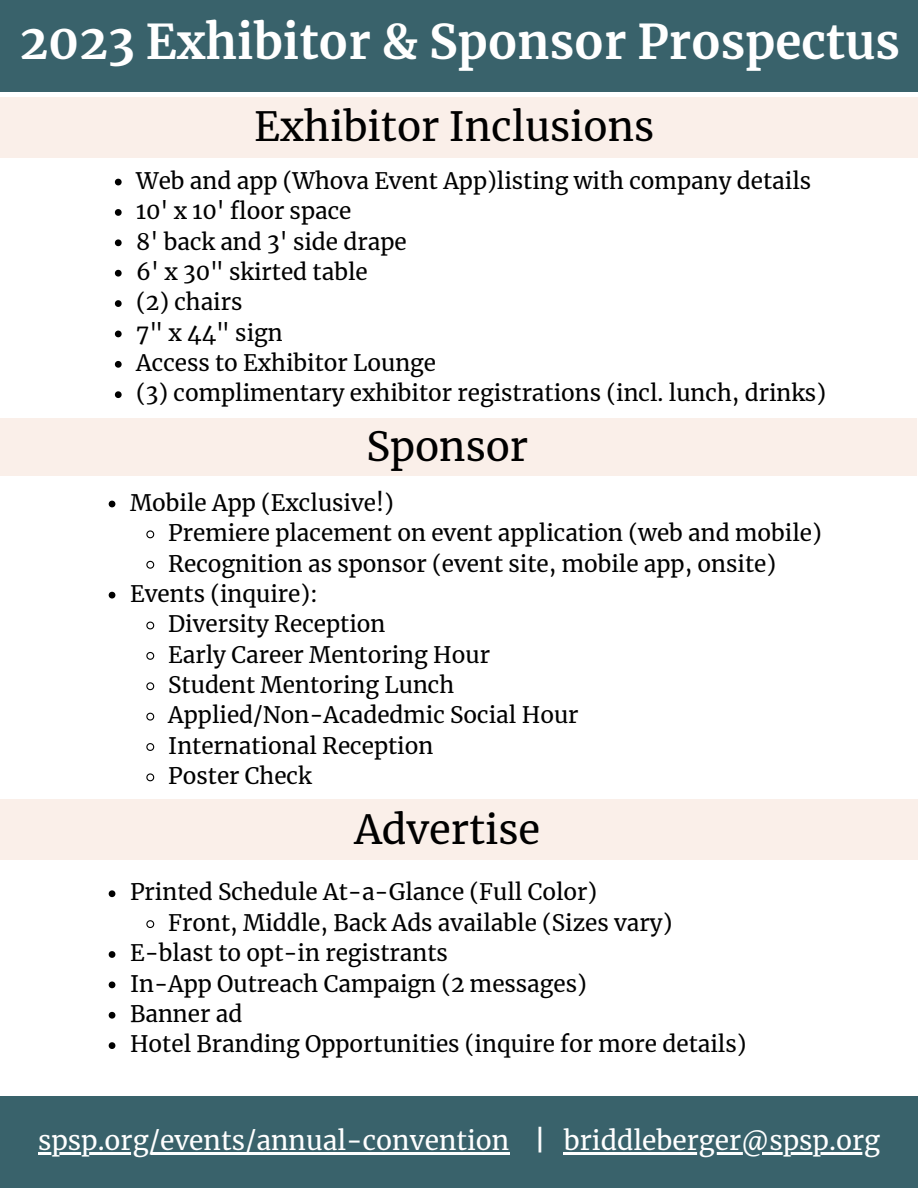
<style>
.page{position:relative;width:918px;height:1188px;background:#fff}
.page>*{position:absolute;margin:0;border:0;box-sizing:border-box;transform-origin:0 0}
.t1{font:700 47.25px "Merriweather";color:#fff}
.t2{font:39.75px "Merriweather";color:#000}
.t3{font:26.25px "Merriweather";color:#fff}
.t4{font:22.5px "Merriweather";color:#000}
.s1{font-weight:700}
</style>
<div class="page">
<div style="left:0;top:0;width:918px;height:92px;background:#39626b"></div>
<div style="left:0;top:1096px;width:918px;height:92px;background:#39626b"></div>
<div style="left:0;top:97px;width:918px;height:60px;background:#faece5"></div>
<svg style="left:115px;top:179px;width:7px;height:6px"></svg>
<svg style="left:115px;top:209px;width:7px;height:7px"></svg>
<svg style="left:115px;top:239px;width:7px;height:7px"></svg>
<svg style="left:115px;top:270px;width:7px;height:7px"></svg>
<svg style="left:115px;top:300px;width:7px;height:7px"></svg>
<svg style="left:115px;top:331px;width:7px;height:6px"></svg>
<svg style="left:115px;top:361px;width:7px;height:7px"></svg>
<svg style="left:115px;top:391px;width:7px;height:7px"></svg>
<div style="left:0;top:418px;width:917px;height:58px;background:#faece5"></div>
<div style="left:0;top:800px;width:918px;height:60px;background:#faece5"></div>
<svg style="left:109px;top:501px;width:6px;height:6px"></svg>
<svg style="left:146px;top:530px;width:9px;height:9px"></svg>
<svg style="left:146px;top:560px;width:9px;height:9px"></svg>
<svg style="left:109px;top:592px;width:6px;height:7px"></svg>
<svg style="left:146px;top:621px;width:9px;height:9px"></svg>
<svg style="left:146px;top:651px;width:9px;height:9px"></svg>
<svg style="left:146px;top:682px;width:9px;height:9px"></svg>
<svg style="left:146px;top:712px;width:9px;height:9px"></svg>
<svg style="left:146px;top:743px;width:9px;height:8px"></svg>
<svg style="left:146px;top:773px;width:9px;height:9px"></svg>
<svg style="left:109px;top:890px;width:6px;height:7px"></svg>
<svg style="left:146px;top:920px;width:9px;height:9px"></svg>
<svg style="left:109px;top:951px;width:6px;height:7px"></svg>
<svg style="left:109px;top:981px;width:6px;height:7px"></svg>
<svg style="left:109px;top:1012px;width:6px;height:7px"></svg>
<svg style="left:109px;top:1042px;width:6px;height:7px"></svg>
<hr style="left:38px;top:1152px;width:471px;height:2px;background:#fff">
<hr style="left:564px;top:1152px;width:316px;height:2px;background:#fff">
<p class="t1" style="left:20px;top:12px;width:882px">2023 Exhibitor &amp; Sponsor Prospectus</p>
<p class="t2" style="left:254px;top:102px;width:401px">Exhibitor Inclusions</p>
<p class="t4" style="left:136px;top:167px;width:676px">Web and app (Whova Event App)listing with company details</p>
<p class="t4" style="left:136px;top:197px;width:217px">10' x 10' floor space</p>
<p class="t4" style="left:136px;top:227px;width:272px">8' back and 3' side drape</p>
<p class="t4" style="left:136px;top:258px;width:233px">6' x 30" skirted table</p>
<p class="t4" style="left:136px;top:288px;width:108px">(2) chairs</p>
<p class="t4" style="left:136px;top:319px;width:148px">7" x 44" sign</p>
<p class="t4" style="left:136px;top:349px;width:301px">Access to Exhibitor Lounge</p>
<p class="t4" style="left:136px;top:379px;width:691px">(3) complimentary exhibitor registrations (incl. lunch, drinks)</p>
<p class="t2" style="left:366px;top:422px;width:163px">Sponsor</p>
<p class="t4" style="left:130px;top:489px;width:265px">Mobile App (Exclusive!)</p>
<p class="t4" style="left:168px;top:519px;width:655px">Premiere placement on event application (web and mobile)</p>
<p class="t4" style="left:168px;top:549px;width:609px">Recognition as sponsor (event site, mobile app, onsite)</p>
<p class="t4" style="left:130px;top:580px;width:189px">Events (inquire):</p>
<p class="t4" style="left:168px;top:610px;width:219px">Diversity Reception</p>
<p class="t4" style="left:168px;top:640px;width:323px">Early Career Mentoring Hour</p>
<p class="t4" style="left:168px;top:671px;width:288px">Student Mentoring Lunch</p>
<p class="t4" style="left:168px;top:701px;width:412px">Applied/Non-Acadedmic Social Hour</p>
<p class="t4" style="left:168px;top:732px;width:267px">International Reception</p>
<p class="t4" style="left:168px;top:762px;width:145px">Poster Check</p>
<p class="t2" style="left:354px;top:805px;width:187px">Advertise</p>
<p class="t4" style="left:130px;top:878px;width:469px">Printed Schedule At-a-Glance (Full Color)</p>
<p class="t4" style="left:168px;top:909px;width:506px">Front, Middle, Back Ads available (Sizes vary)</p>
<p class="t4" style="left:130px;top:939px;width:319px">E-blast to opt-in registrants</p>
<p class="t4" style="left:130px;top:969px;width:458px">In-App Outreach Campaign (2 messages)</p>
<p class="t4" style="left:130px;top:1000px;width:114px">Banner ad</p>
<p class="t4" style="left:130px;top:1030px;width:618px">Hotel Branding Opportunities (inquire for more details)</p>
<p class="t3" style="left:38px;top:1124px;width:844px">spsp.org/events/annual-convention <span class="s1">|</span> briddleberger@spsp.org</p>
</div>
